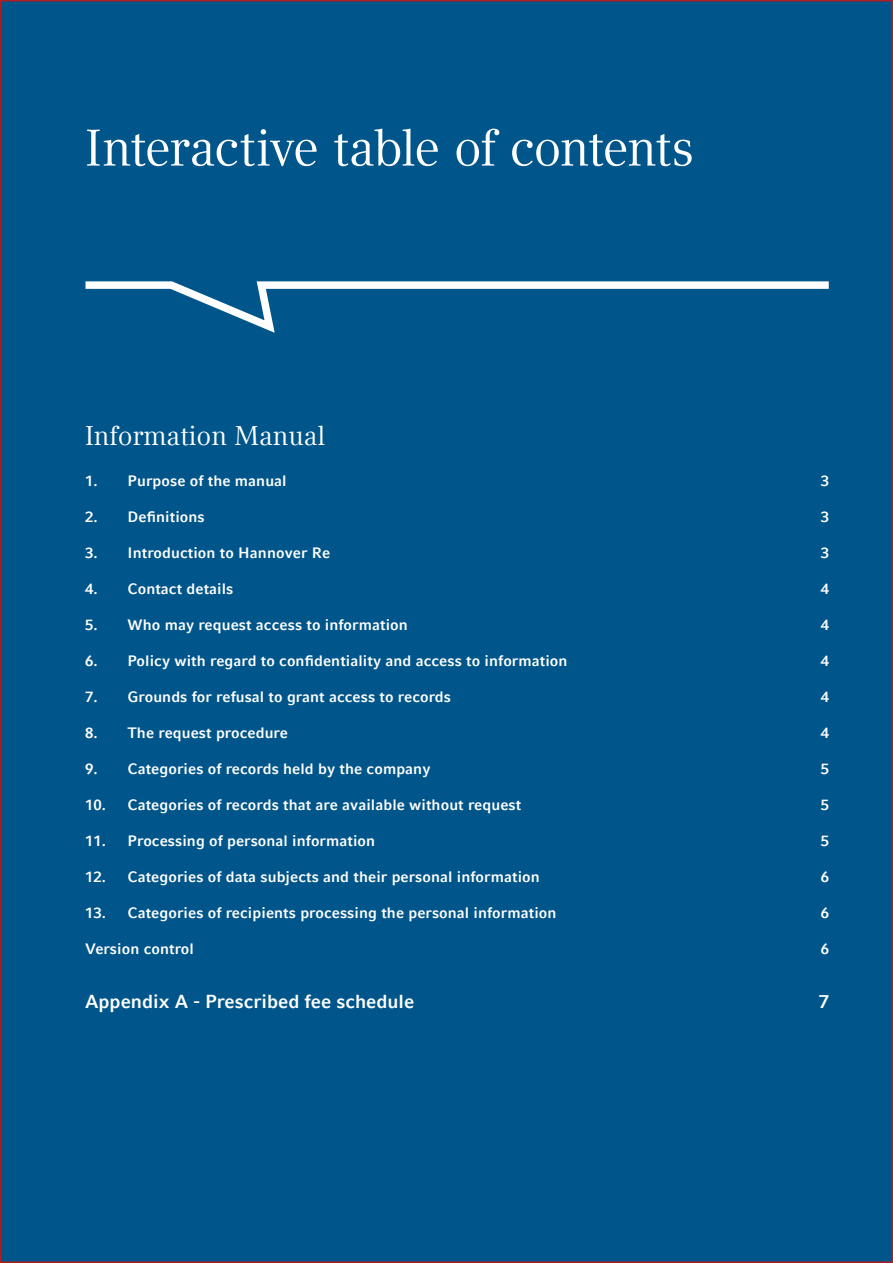
<style>
.page{position:relative;width:893px;height:1263px;background:#fff}
.page>*{position:absolute;margin:0;border:0;box-sizing:border-box;transform-origin:0 0}
.t1{font:51px "Compatil Text LT Com";letter-spacing:-.03em;color:#fff}
.t2{font:27px "Compatil Text LT Com";color:#fff}
.t3{font:700 18.75px "Compatil Fact LT Com";color:#fff}
.t4{font:700 15px "Compatil Fact LT Com";letter-spacing:.005em;color:#fff}
</style>
<div class="page">
<div style="left:0;top:0;width:893px;height:1263px;background:#00568a;border:2px solid #b11d22"></div>
<svg style="left:85px;top:281px;width:744px;height:52px"></svg>
<h1 class="t1" style="left:85px;top:118px;width:611px">Interactive table of contents</h1>
<h2 class="t2" style="left:85px;top:420px;width:241px">Information Manual</h2>
<p class="t4" style="left:85px;top:472px;width:203px">1. Purpose of the manual</p>
<p class="t4" style="left:821px;top:472px;width:10px">3</p>
<p class="t4" style="left:85px;top:508px;width:121px">2. Definitions</p>
<p class="t4" style="left:821px;top:508px;width:10px">3</p>
<p class="t4" style="left:85px;top:544px;width:247px">3. Introduction to Hannover Re</p>
<p class="t4" style="left:821px;top:544px;width:10px">3</p>
<p class="t4" style="left:85px;top:580px;width:150px">4. Contact details</p>
<p class="t4" style="left:821px;top:580px;width:10px">4</p>
<p class="t4" style="left:85px;top:616px;width:324px">5. Who may request access to information</p>
<p class="t4" style="left:821px;top:616px;width:10px">4</p>
<p class="t4" style="left:85px;top:652px;width:484px">6. Policy with regard to confidentiality and access to information</p>
<p class="t4" style="left:821px;top:652px;width:10px">4</p>
<p class="t4" style="left:85px;top:688px;width:367px">7. Grounds for refusal to grant access to records</p>
<p class="t4" style="left:821px;top:688px;width:10px">4</p>
<p class="t4" style="left:85px;top:724px;width:204px">8. The request procedure</p>
<p class="t4" style="left:821px;top:724px;width:10px">4</p>
<p class="t4" style="left:85px;top:760px;width:347px">9. Categories of records held by the company</p>
<p class="t4" style="left:821px;top:760px;width:10px">5</p>
<p class="t4" style="left:85px;top:796px;width:438px">10. Categories of records that are available without request</p>
<p class="t4" style="left:821px;top:796px;width:10px">5</p>
<p class="t4" style="left:85px;top:832px;width:292px">11. Processing of personal information</p>
<p class="t4" style="left:821px;top:832px;width:10px">5</p>
<p class="t4" style="left:85px;top:868px;width:456px">12. Categories of data subjects and their personal information</p>
<p class="t4" style="left:821px;top:868px;width:10px">6</p>
<p class="t4" style="left:85px;top:904px;width:473px">13. Categories of recipients processing the personal information</p>
<p class="t4" style="left:821px;top:904px;width:10px">6</p>
<p class="t4" style="left:85px;top:940px;width:110px">Version control</p>
<p class="t4" style="left:821px;top:940px;width:10px">6</p>
<p class="t3" style="left:85px;top:990px;width:331px">Appendix A - Prescribed fee schedule</p>
<p class="t3" style="left:819px;top:990px;width:12px">7</p>
</div>
